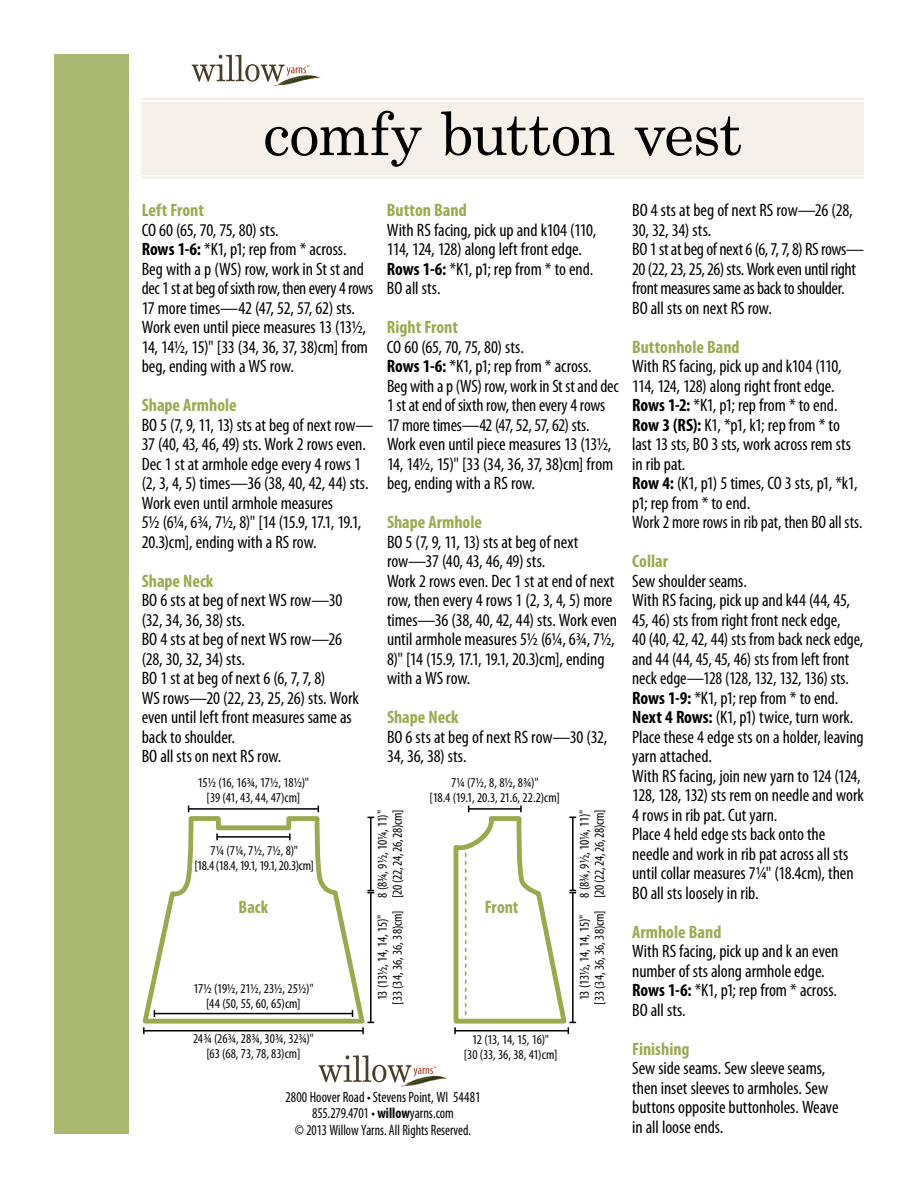
<style>
.page{position:relative;width:918px;height:1188px;background:#fff}
.page>*{position:absolute;margin:0;border:0;box-sizing:border-box;transform-origin:0 0}
.t1{font:60px "Century Schoolbook";letter-spacing:-.025em;color:#000}
.t2{font:condensed 18px/19.5px "Myriad Pro";letter-spacing:-.005em;color:#000}
.t3{font:700 condensed 18px "Myriad Pro";color:#99aa51}
.t4{font:condensed 15px/16.5px "Myriad Pro";color:#000;text-align:center;scale:.93 1}
.t5{font:condensed 13.5px/15px "Myriad Pro";letter-spacing:-.005em;color:#000;text-align:center}
.t6{font:condensed 13.5px/15px "Myriad Pro";letter-spacing:-.025em;color:#000;text-align:center}
.t7{font:4.95px "Myriad Pro";color:#a52e17}
.s1{font-weight:700}
</style>
<div class="page">
<div style="left:142px;top:102px;width:722px;height:72px;background:#f5f1ea"></div>
<svg style="left:319px;top:1055px;width:114px;height:27px"></svg>
<img style="left:401px;top:1076px;width:47px;height:11px">
<svg style="left:192px;top:55px;width:114px;height:27px"></svg>
<img style="left:274px;top:75px;width:47px;height:11px">
<hr style="left:142px;top:98px;width:722px;height:2px;background:#e9decd">
<hr style="left:142px;top:176px;width:722px;height:3px;background:#e9decd">
<svg style="left:143px;top:816px;width:232px;height:208px"></svg>
<hr style="left:370px;top:817px;width:2px;height:74px;background:#000">
<hr style="left:370px;top:893px;width:2px;height:129px;background:#000">
<svg style="left:367px;top:890px;width:7px;height:3px"></svg>
<hr style="left:189px;top:808px;width:129px;height:2px;background:#000">
<hr style="left:154px;top:1013px;width:199px;height:1px;background:#000">
<hr style="left:144px;top:1030px;width:219px;height:2px;background:#000">
<svg style="left:362px;top:1022px;width:12px;height:12px"></svg>
<svg style="left:143px;top:1027px;width:2px;height:7px"></svg>
<hr style="left:217px;top:836px;width:73px;height:2px;background:#000">
<div style="left:54px;top:54px;width:74px;height:1080px;background:#aab770"></div>
<svg style="left:453px;top:806px;width:123px;height:228px"></svg>
<p class="t7" style="left:306px;top:65px;width:5px">™</p>
<h1 class="t1" style="left:264px;top:83px;width:480px">comfy button vest</h1>
<p class="t3" style="left:142px;top:199px;width:64px">Left Front</p>
<p class="t2" style="left:142px;top:220px;width:233px">CO 60 (65, 70, 75, 80) sts.<br><span class="s1">Rows 1-6:</span> *K1, p1; rep from * across.<br>Beg with a p (WS) row, work in St st and dec 1 st at beg of sixth row, then every 4 rows 17 more times—42 (47, 52, 57, 62) sts.<br>Work even until piece measures 13 (13½, 14, 14½, 15)" [33 (34, 36, 37, 38)cm] from beg, ending with a WS row.</p>
<p class="t3" style="left:142px;top:394px;width:96px">Shape Armhole</p>
<p class="t2" style="left:142px;top:415px;width:233px">BO 5 (7, 9, 11, 13) sts at beg of next row— 37 (40, 43, 46, 49) sts. Work 2 rows even.<br>Dec 1 st at armhole edge every 4 rows 1 (2, 3, 4, 5) times—36 (38, 40, 42, 44) sts.<br>Work even until armhole measures<br>5½ (6¼, 6¾, 7½, 8)" [14 (15.9, 17.1, 19.1, 20.3)cm], ending with a RS row.</p>
<p class="t3" style="left:142px;top:570px;width:73px">Shape Neck</p>
<p class="t2" style="left:142px;top:590px;width:219px">BO 6 sts at beg of next WS row—30 (32, 34, 36, 38) sts.<br>BO 4 sts at beg of next WS row—26 (28, 30, 32, 34) sts.<br>BO 1 st at beg of next 6 (6, 7, 7, 8)<br>WS rows—20 (22, 23, 25, 26) sts. Work even until left front measures same as back to shoulder.<br>BO all sts on next RS row.</p>
<p class="t5" style="left:198px;top:775px;width:113px">15½ (16, 16¾, 17½, 18½)" [39 (41, 43, 44, 47)cm]</p>
<p class="t3" style="left:387px;top:199px;width:81px">Button Band</p>
<p class="t2" style="left:387px;top:220px;width:211px">With RS facing, pick up and k104 (110,<br>114, 124, 128) along left front edge.<br><span class="s1">Rows 1-6:</span> *K1, p1; rep from * to end.<br>BO all sts.</p>
<p class="t3" style="left:387px;top:316px;width:73px">Right Front</p>
<p class="t2" style="left:387px;top:337px;width:233px">CO 60 (65, 70, 75, 80) sts.<br><span class="s1">Rows 1-6:</span> *K1, p1; rep from * across.<br>Beg with a p (WS) row, work in St st and dec 1 st at end of sixth row, then every 4 rows 17 more times—42 (47, 52, 57, 62) sts.<br>Work even until piece measures 13 (13½, 14, 14½, 15)" [33 (34, 36, 37, 38)cm] from beg, ending with a RS row.</p>
<p class="t3" style="left:387px;top:511px;width:96px">Shape Armhole</p>
<p class="t2" style="left:387px;top:532px;width:232px">BO 5 (7, 9, 11, 13) sts at beg of next row—37 (40, 43, 46, 49) sts.<br>Work 2 rows even. Dec 1 st at end of next row, then every 4 rows 1 (2, 3, 4, 5) more times—36 (38, 40, 42, 44) sts. Work even until armhole measures 5½ (6¼, 6¾, 7½, 8)" [14 (15.9, 17.1, 19.1, 20.3)cm], ending with a WS row.</p>
<p class="t3" style="left:387px;top:706px;width:73px">Shape Neck</p>
<p class="t2" style="left:387px;top:727px;width:222px">BO 6 sts at beg of next RS row—30 (32,<br>34, 36, 38) sts.</p>
<p class="t5" style="left:430px;top:775px;width:132px">7¼ (7½, 8, 8½, 8¾)"<br>[18.4 (19.1, 20.3, 21.6, 22.2)cm]</p>
<p class="t5" style="left:375px;top:898px;width:90px;text-align:left;rotate:-90deg">8 (8¾, 9½, 10¼, 11)" [20 (22, 24, 26, 28)cm]</p>
<p class="t5" style="left:577px;top:898px;width:90px;text-align:left;rotate:-90deg">8 (8¾, 9½, 10¼, 11)" [20 (22, 24, 26, 28)cm]</p>
<p class="t5" style="left:375px;top:1005px;width:96px;rotate:-90deg">13 (13½, 14, 14, 15)" [33 (34, 36, 36, 38)cm]</p>
<p class="t5" style="left:577px;top:1005px;width:96px;rotate:-90deg">13 (13½, 14, 14, 15)" [33 (34, 36, 36, 38)cm]</p>
<p class="t5" style="left:194px;top:843px;width:121px">7¼ (7¼, 7½, 7½, 8)"<br>[18.4 (18.4, 19.1, 19.1, 20.3)cm]</p>
<p class="t3" style="left:239px;top:896px;width:31px">Back</p>
<p class="t3" style="left:485px;top:896px;width:35px">Front</p>
<p class="t5" style="left:193px;top:981px;width:122px">17½ (19½, 21½, 23½, 25½)" [44 (50, 55, 60, 65)cm]</p>
<p class="t5" style="left:193px;top:1031px;width:122px">24¾ (26¾, 28¾, 30¾, 32¾)" [63 (68, 73, 78, 83)cm]</p>
<p class="t6" style="left:464px;top:1032px;width:95px">12 (13, 14, 15, 16)" [30 (33, 36, 38, 41)cm]</p>
<p class="t7" style="left:433px;top:1065px;width:5px">™</p>
<p class="t4" style="left:286px;top:1088px;width:211px">2800 Hoover Road • Stevens Point, WI 54481<br>855.279.4701 • <span class="s1">willow</span>yarns.com<br>© 2013 Willow Yarns. All Rights Reserved.</p>
<p class="t2" style="left:632px;top:200px;width:233px">BO 4 sts at beg of next RS row—26 (28,<br>30, 32, 34) sts.<br>BO 1 st at beg of next 6 (6, 7, 7, 8) RS rows—<br>20 (22, 23, 25, 26) sts. Work even until right front measures same as back to shoulder.<br>BO all sts on next RS row.</p>
<p class="t3" style="left:632px;top:336px;width:109px">Buttonhole Band</p>
<p class="t2" style="left:632px;top:356px;width:232px">With RS facing, pick up and k104 (110,<br>114, 124, 128) along right front edge.<br><span class="s1">Rows 1-2:</span> *K1, p1; rep from * to end.<br><span class="s1">Row 3 (RS):</span> K1, *p1, k1; rep from * to last 13 sts, BO 3 sts, work across rem sts in rib pat.<br><span class="s1">Row 4:</span> (K1, p1) 5 times, CO 3 sts, p1, *k1, p1; rep from * to end.<br>Work 2 more rows in rib pat, then BO all sts.</p>
<p class="t3" style="left:632px;top:550px;width:37px">Collar</p>
<p class="t2" style="left:632px;top:571px;width:233px">Sew shoulder seams.<br>With RS facing, pick up and k44 (44, 45, 45, 46) sts from right front neck edge,<br>40 (40, 42, 42, 44) sts from back neck edge, and 44 (44, 45, 45, 46) sts from left front neck edge—128 (128, 132, 132, 136) sts.<br><span class="s1">Rows 1-9:</span> *K1, p1; rep from * to end.<br><span class="s1">Next 4 Rows:</span> (K1, p1) twice, turn work.<br>Place these 4 edge sts on a holder, leaving yarn attached.<br>With RS facing, join new yarn to 124 (124, 128, 128, 132) sts rem on needle and work 4 rows in rib pat. Cut yarn.<br>Place 4 held edge sts back onto the needle and work in rib pat across all sts until collar measures 7¼" (18.4cm), then BO all sts loosely in rib.</p>
<p class="t3" style="left:632px;top:921px;width:91px">Armhole Band</p>
<p class="t2" style="left:632px;top:941px;width:208px">With RS facing, pick up and k an even number of sts along armhole edge.<br><span class="s1">Rows 1-6:</span> *K1, p1; rep from * across.<br>BO all sts.</p>
<p class="t3" style="left:632px;top:1038px;width:59px">Finishing</p>
<p class="t2" style="left:632px;top:1058px;width:208px">Sew side seams. Sew sleeve seams, then inset sleeves to armholes. Sew buttons opposite buttonholes. Weave in all loose ends.</p>
</div>
